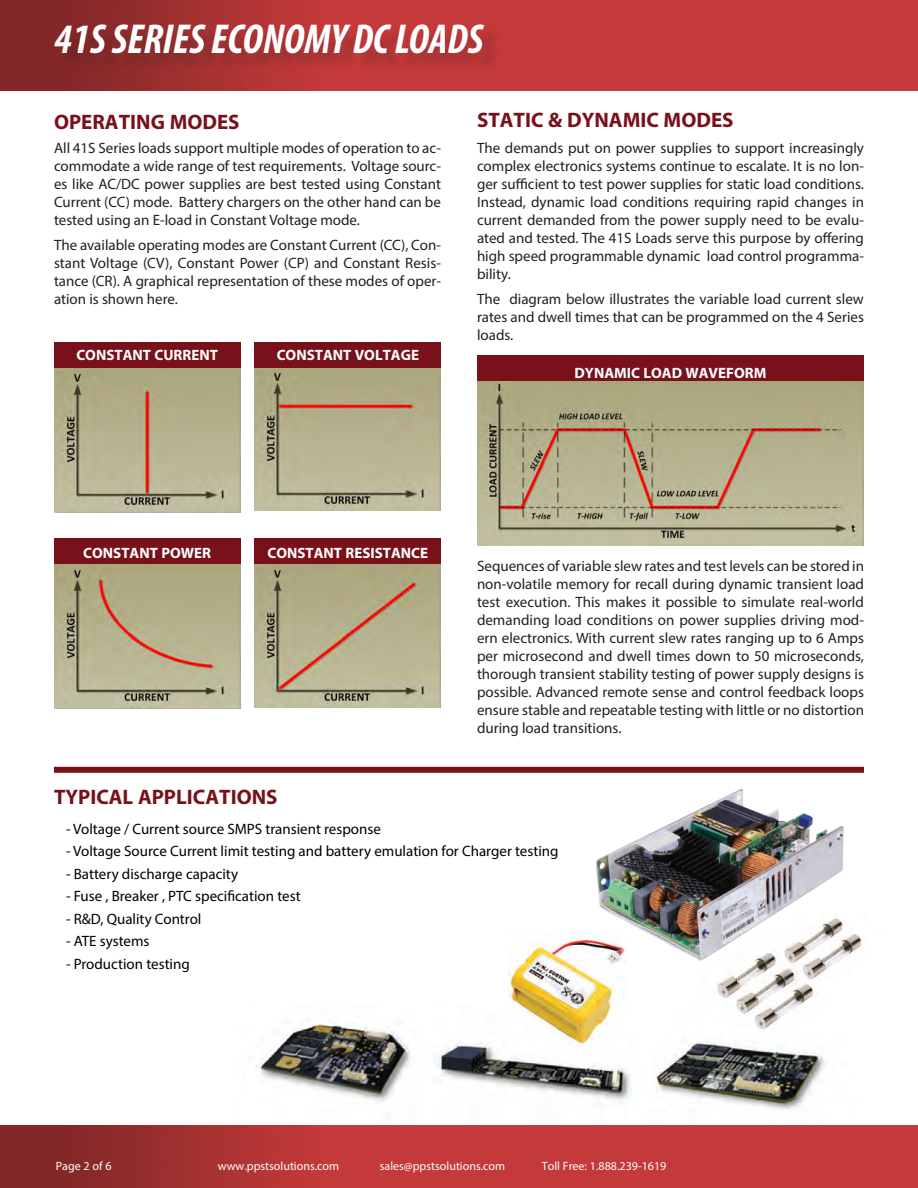
<style>
.page{position:relative;width:918px;height:1188px;background:#fff}
.page>*{position:absolute;margin:0;border:0;box-sizing:border-box;transform-origin:0 0}
.t1{font:italic 700 condensed 42px "Myriad Pro";color:#fff}
.t2{font:700 21px "Myriad Pro";color:#79111b}
.t3{font:15px/18px "Myriad Pro";color:#231f20;text-align:justify}
.t4{font:15px "Myriad Pro";color:#000}
.t5{font:700 15px "Myriad Pro";color:#fff}
.t6{font:12px "Myriad Pro";color:#fff}
</style>
<div class="page">
<img style="left:0;top:0;width:918px;height:90px">
<div style="left:58px;top:27px;width:444px;height:45px;background:#231f20;opacity:.25"></div>
<img style="left:54px;top:368px;width:186px;height:144px">
<img style="left:255px;top:368px;width:186px;height:143px">
<img style="left:54px;top:564px;width:186px;height:144px">
<img style="left:255px;top:564px;width:186px;height:144px">
<div style="left:54px;top:342px;width:186px;height:26px;background:#79111b"></div>
<div style="left:255px;top:342px;width:186px;height:26px;background:#79111b"></div>
<div style="left:54px;top:539px;width:186px;height:25px;background:#79111b"></div>
<div style="left:255px;top:539px;width:186px;height:25px;background:#79111b"></div>
<img style="left:477px;top:381px;width:387px;height:165px">
<div style="left:477px;top:356px;width:387px;height:25px;background:#79111b"></div>
<img style="left:0;top:1125px;width:918px;height:63px">
<div style="left:54px;top:767px;width:810px;height:6px;background:#79111b"></div>
<img style="left:256px;top:1019px;width:570px;height:91px">
<img style="left:698px;top:971px;width:128px;height:65px">
<img style="left:508px;top:942px;width:119px;height:109px">
<img style="left:569px;top:789px;width:295px;height:182px">
<p class="t1" style="left:54px;top:13px;width:431px">41S SERIES ECONOMY DC LOADS</p>
<p class="t2" style="left:54px;top:108px;width:187px">OPERATING MODES</p>
<p class="t2" style="left:477px;top:107px;width:258px">STATIC &amp; DYNAMIC MODES</p>
<p class="t3" style="left:54px;top:138px;width:389px">All 41S Series loads support multiple modes of operation to ac&shy;commodate a wide range of test requirements. Voltage sourc&shy;es like AC/DC power supplies are best tested using Constant Current (CC) mode. Battery chargers on the other hand can be tested using an E-load in Constant Voltage mode.</p>
<p class="t3" style="left:54px;top:236px;width:389px">The available operating modes are Constant Current (CC), Con&shy;stant Voltage (CV), Constant Power (CP) and Constant Resis&shy;tance (CR). A graphical representation of these modes of oper&shy;ation is shown here.</p>
<p class="t3" style="left:477px;top:138px;width:389px">The demands put on power supplies to support increasingly complex electronics systems continue to escalate. It is no lon&shy;ger sufficient to test power supplies for static load conditions.<br>Instead, dynamic load conditions requiring rapid changes in current demanded from the power supply need to be evalu&shy;ated and tested. The 41S Loads serve this purpose by offering high speed programmable dynamic load control programma&shy;bility.</p>
<p class="t3" style="left:477px;top:290px;width:388px">The diagram below illustrates the variable load current slew rates and dwell times that can be programmed on the 4 Series loads.</p>
<p class="t5" style="left:76px;top:345px;width:143px">CONSTANT CURRENT</p>
<p class="t5" style="left:277px;top:345px;width:144px">CONSTANT VOLTAGE</p>
<p class="t5" style="left:575px;top:363px;width:193px">DYNAMIC LOAD WAVEFORM</p>
<p class="t5" style="left:83px;top:543px;width:129px">CONSTANT POWER</p>
<p class="t5" style="left:267px;top:543px;width:162px">CONSTANT RESISTANCE</p>
<p class="t3" style="left:477px;top:557px;width:389px">Sequences of variable slew rates and test levels can be stored in non-volatile memory for recall during dynamic transient load test execution. This makes it possible to simulate real-world demanding load conditions on power supplies driving mod&shy;ern electronics. With current slew rates ranging up to 6 Amps per microsecond and dwell times down to 50 microseconds, thorough transient stability testing of power supply designs is possible. Advanced remote sense and control feedback loops ensure stable and repeatable testing with little or no distortion during load transitions.</p>
<p class="t2" style="left:54px;top:783px;width:225px">TYPICAL APPLICATIONS</p>
<p class="t4" style="left:66px;top:820px;width:316px">- Voltage / Current source SMPS transient response</p>
<p class="t4" style="left:66px;top:842px;width:494px">- Voltage Source Current limit testing and battery emulation for Charger testing</p>
<p class="t4" style="left:66px;top:865px;width:174px">- Battery discharge capacity</p>
<p class="t4" style="left:66px;top:887px;width:236px">- Fuse , Breaker , PTC specification test</p>
<p class="t4" style="left:66px;top:910px;width:137px">- R&amp;D, Quality Control</p>
<p class="t4" style="left:66px;top:932px;width:85px">- ATE systems</p>
<p class="t4" style="left:66px;top:955px;width:125px">- Production testing</p>
<p class="t6" style="left:56px;top:1159px;width:57px">Page 2 of 6</p>
<p class="t6" style="left:218px;top:1159px;width:123px">www.ppstsolutions.com</p>
<p class="t6" style="left:380px;top:1159px;width:127px">sales@ppstsolutions.com</p>
<p class="t6" style="left:542px;top:1159px;width:126px">Toll Free: 1.888.239-1619</p>
</div>
